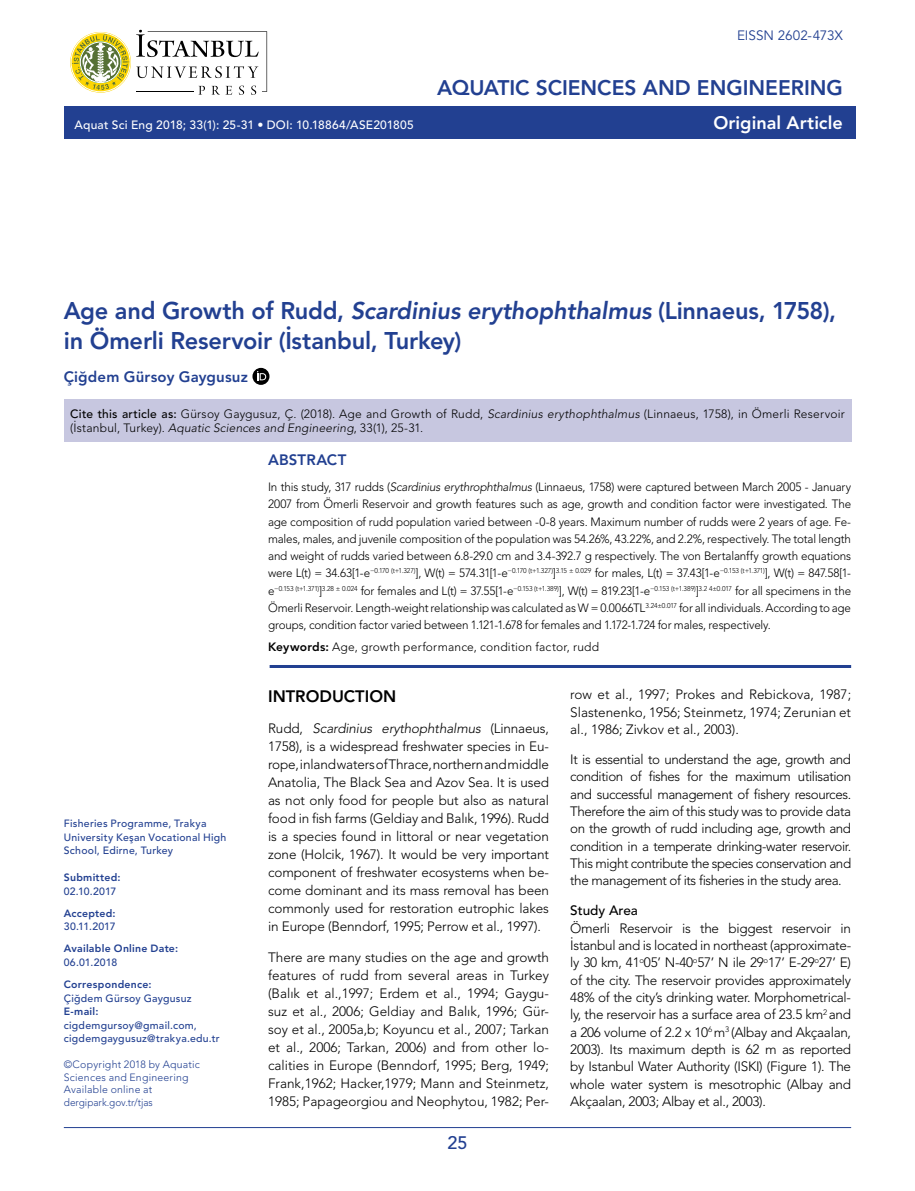
<style>
.page{position:relative;width:915px;height:1191px;background:#fff}
.page>*{position:absolute;margin:0;border:0;box-sizing:border-box;transform-origin:0 0}
.t1{font:800 24px/30px "Avenir LT Std";letter-spacing:-.01em;color:#224091}
.t2{font:800 21px "Avenir LT Std";color:#224091}
.t3{font:800 18px "Avenir LT Std";color:#fff}
.t4{font:500 18px "Avenir LT Std";color:#224091}
.t5{font:800 16.5px "Avenir LT Std";color:#000}
.t6{font:800 15px "Avenir LT Std";letter-spacing:.01em;color:#224091}
.t7{font:300 13.5px/18px "Avenir LT Std";letter-spacing:-.01em;color:#000;text-align:justify}
.t8{font:13.5px "Avenir LT Std";letter-spacing:-.005em;color:#224091}
.t9{font:500 13.5px "Avenir LT Std";color:#000}
.t10{font:300 12px/17.2px "Avenir LT Std";letter-spacing:.015em;color:#000;text-align:justify}
.t11{font:500 12px "Avenir LT Std";letter-spacing:.02em;color:#fff}
.t12{font:500 10.5px/13.5px "Avenir LT Std";letter-spacing:.025em;color:#224091}
.t13{font:300 10.5px/12.6px "Avenir LT Std";letter-spacing:.02em;color:#224091}
.t14{font:800 10.5px "Avenir LT Std";letter-spacing:.025em;color:#224091}
.s1{font-style:italic}
.s2{font-weight:500}
.s3{font-weight:800}
</style>
<div class="page">
<hr style="left:64px;top:1127px;width:786px;height:1px;background:#224091">
<div style="left:64px;top:106px;width:791px;height:33px;background:#224091"></div>
<svg style="left:252px;top:368px;width:17px;height:17px"></svg>
<svg style="left:257px;top:371px;width:9px;height:9px"></svg>
<hr style="left:269px;top:665px;width:581px;height:3px;background:#224091">
<div style="left:64px;top:399px;width:786px;height:43px;background:#c7c7e0"></div>
<svg style="left:70px;top:30px;width:197px;height:65px"></svg>
<p class="t8" style="left:736px;top:27px;width:107px">EISSN 2602-473X</p>
<p class="t11" style="left:74px;top:117px;width:341px">Aquat Sci Eng 2018; 33(1): 25-31 • DOI: 10.18864/ASE201805</p>
<h2 class="t2" style="left:437px;top:75px;width:407px">AQUATIC SCIENCES AND ENGINEERING</h2>
<h3 class="t3" style="left:713px;top:111px;width:131px">Original Article</h3>
<h1 class="t1" style="left:64px;top:295px;width:773px">Age and Growth of Rudd, <span class="s1">Scardinius erythophthalmus</span> (Linnaeus, 1758), in Ömerli Reservoir (İstanbul, Turkey)</h1>
<p class="t6" style="left:64px;top:368px;width:186px">Çiğdem Gürsoy Gaygusuz</p>
<p class="t10" style="left:70px;top:407px;width:775px;line-height:13.5px"><span class="s2">Cite this article as:</span> Gürsoy Gaygusuz, Ç. (2018). Age and Growth of Rudd, <span class="s1">Scardinius erythophthalmus</span> (Linnaeus, 1758), in Ömerli Reservoir (İstanbul, Turkey). <span class="s1">Aquatic Sciences and Engineering</span>, 33(1), 25-31.</p>
<p class="t12" style="left:64px;top:817px;width:164px">Fisheries Programme, Trakya<br>University Keşan Vocational High<br>School, Edirne, Turkey</p>
<p class="t14" style="left:64px;top:871px;width:58px">Submitted:</p>
<p class="t12" style="left:64px;top:884px;width:54px">02.10.2017</p>
<p class="t14" style="left:64px;top:907px;width:53px">Accepted:</p>
<p class="t12" style="left:64px;top:920px;width:53px">30.11.2017</p>
<p class="t14" style="left:64px;top:942px;width:116px">Available Online Date:</p>
<p class="t12" style="left:64px;top:955px;width:55px">06.01.2018</p>
<p class="t14" style="left:64px;top:978px;width:89px">Correspondence:</p>
<p class="t12" style="left:64px;top:991px;width:129px">Çiğdem Gürsoy Gaygusuz</p>
<p class="t14" style="left:64px;top:1005px;width:36px">E-mail:</p>
<p class="t12" style="left:64px;top:1018px;width:157px">cigdemgursoy@gmail.com, cigdemgaygusuz@trakya.edu.tr</p>
<p class="t13" style="left:64px;top:1058px;width:138px">©Copyright 2018 by Aquatic<br>Sciences and Engineering<br>Available online at dergipark.gov.tr/tjas</p>
<p class="t6" style="left:268px;top:451px;width:80px">ABSTRACT</p>
<p class="t10" style="left:268px;top:478px;width:584px">In this study, 317 rudds (<span class="s1">Scardinius erythrophthalmus</span> (Linnaeus, 1758) were captured between March 2005 - January 2007 from Ömerli Reservoir and growth features such as age, growth and condition factor were investigated. The age composition of rudd population varied between -0-8 years. Maximum number of rudds were 2 years of age. Fe&shy;males, males, and juvenile composition of the population was 54.26%, 43.22%, and 2.2%, respectively. The total length and weight of rudds varied between 6.8-29.0 cm and 3.4-392.7 g respectively. The von Bertalanffy growth equations were L(t) = 34.63[1-e<sup>−0.170</sup> <sup>(t+1.327)</sup>], W(t) = 574.31[1-e<sup>−0.170</sup> <sup>(t+1.327)</sup>]<sup>3.15</sup> <sup>±</sup> <sup>0.029</sup> for males, L(t) = 37.43[1-e<sup>−0.153</sup> <sup>(t+1.371)</sup>], W(t) = 847.58[1- e<sup>−0.153</sup> <sup>(t+1.371)</sup>]<sup>3.28</sup> <sup>±</sup> <sup>0.024</sup> for females and L(t) = 37.55[1-e<sup>−0.153</sup> <sup>(t+1.389)</sup>], W(t) = 819.23[1-e<sup>−0.153</sup> <sup>(t+1.389)</sup>]<sup>3.2</sup> <sup>4±0.017</sup> for all specimens in the Ömerli Reservoir. Length-weight relationship was calculated as W = 0.0066TL<sup>3.24±0.017</sup> for all individuals. According to age groups, condition factor varied between 1.121-1.678 for females and 1.172-1.724 for males, respectively.</p>
<p class="t10" style="left:268px;top:638px;width:332px"><span class="s3">Keywords:</span> Age, growth performance, condition factor, rudd</p>
<p class="t5" style="left:268px;top:686px;width:130px">INTRODUCTION</p>
<p class="t7" style="left:268px;top:719px;width:282px">Rudd, <span class="s1">Scardinius erythophthalmus</span> (Linnaeus, 1758), is a widespread freshwater species in Eu&shy;rope, inland waters of Thrace, northern and middle Anatolia, The Black Sea and Azov Sea. It is used as not only food for people but also as natural food in fish farms (Geldiay and Balık, 1996). Rudd is a species found in littoral or near vegetation zone (Holcik, 1967). It would be very important component of freshwater ecosystems when be&shy;come dominant and its mass removal has been commonly used for restoration eutrophic lakes in Europe (Benndorf, 1995; Perrow et al., 1997).</p>
<p class="t7" style="left:268px;top:948px;width:282px">There are many studies on the age and growth features of rudd from several areas in Turkey (Balık et al.,1997; Erdem et al., 1994; Gaygu&shy;suz et al., 2006; Geldiay and Balık, 1996; Gür&shy;soy et al., 2005a,b; Koyuncu et al., 2007; Tarkan et al., 2006; Tarkan, 2006) and from other lo&shy;calities in Europe (Benndorf, 1995; Berg, 1949; Frank,1962; Hacker,1979; Mann and Steinmetz, 1985; Papageorgiou and Neophytou, 1982; Per-</p>
<h3 class="t4" style="left:447px;top:1132px;width:22px">25</h3>
<p class="t7" style="left:570px;top:686px;width:282px;line-height:17.2px">row et al., 1997; Prokes and Rebickova, 1987; Slastenenko, 1956; Steinmetz, 1974; Zerunian et al., 1986; Zivkov et al., 2003).</p>
<p class="t7" style="left:570px;top:751px;width:282px;line-height:17.2px">It is essential to understand the age, growth and condition of fishes for the maximum utilisation and successful management of fishery resources.<br>Therefore the aim of this study was to provide data on the growth of rudd including age, growth and condition in a temperate drinking-water reservoir.<br>This might contribute the species conservation and the management of its fisheries in the study area.</p>
<p class="t9" style="left:570px;top:902px;width:69px">Study Area</p>
<p class="t7" style="left:570px;top:919px;width:282px;line-height:17.2px">Ömerli Reservoir is the biggest reservoir in İstanbul and is located in northeast (approximate&shy;ly 30 km, 41<sup>o</sup>05’ N-40<sup>o</sup>57’ N ile 29<sup>o</sup>17’ E-29<sup>o</sup>27’ E) of the city. The reservoir provides approximately 48% of the city’s drinking water. Morphometrical&shy;ly, the reservoir has a surface area of 23.5 km<sup>2</sup> and a 206 volume of 2.2 x 10<sup>6</sup> m<sup>3</sup> (Albay and Akçaalan, 2003). Its maximum depth is 62 m as reported by Istanbul Water Authority (ISKI) (Figure 1). The whole water system is mesotrophic (Albay and Akçaalan, 2003; Albay et al., 2003).</p>
</div>
